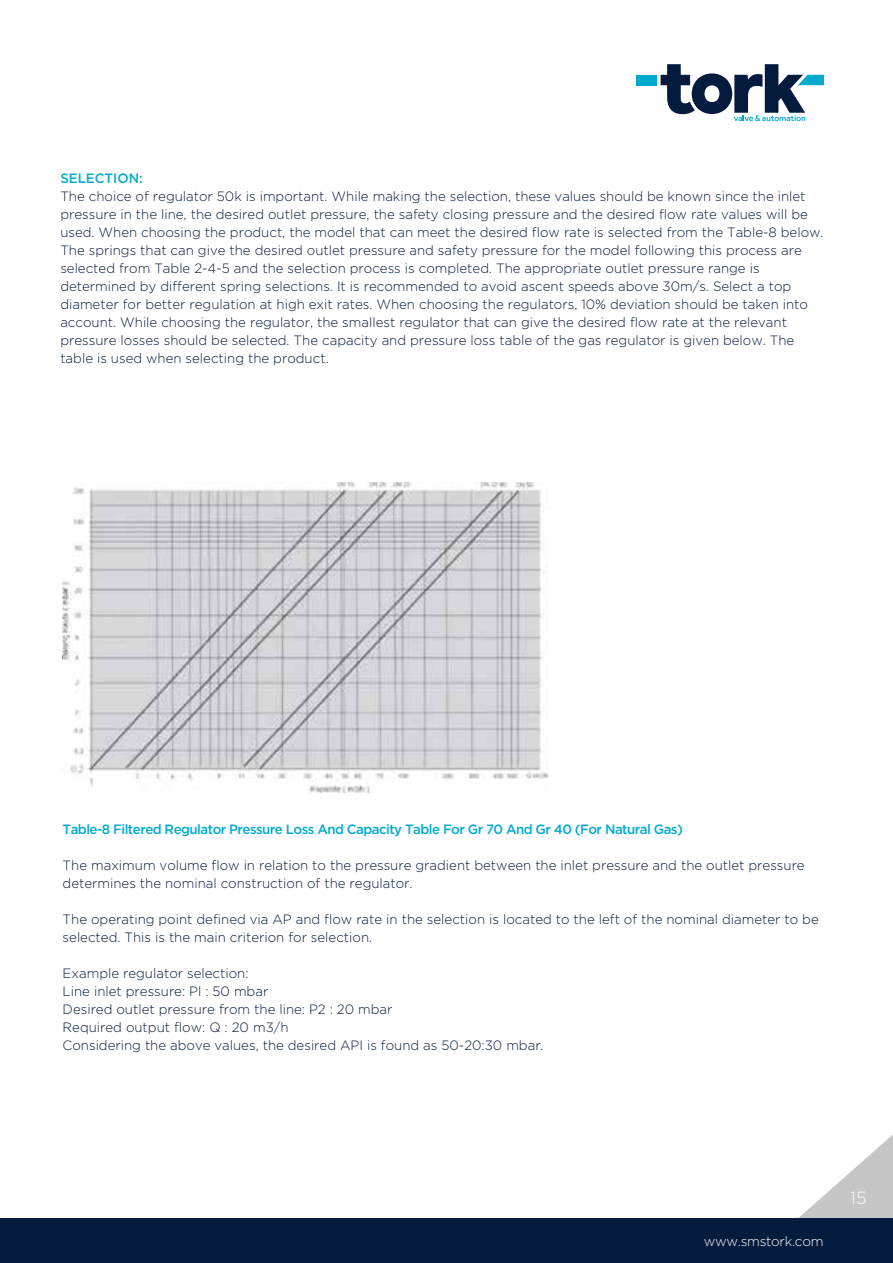
<style>
.page{position:relative;width:893px;height:1263px;background:#fff}
.page>*{position:absolute;margin:0;border:0;box-sizing:border-box;transform-origin:0 0}
.t1{font:300 17.7px "Gotham HTF";color:#fdfefd}
.t2{font:300 13.5px/18px "Gotham HTF";color:#051b3e}
.t3{font:500 13.5px "Gotham HTF";letter-spacing:-.04em;color:#00abcd}
.t4{font:300 13.5px "Gotham";letter-spacing:-.02em;color:#fff}
.t5{font:500 13.5px "Gotham HTF";color:#00abcd}
</style>
<div class="page">
<img style="left:62px;top:483px;width:486px;height:310px">
<svg style="left:748px;top:1134px;width:145px;height:85px"></svg>
<div style="left:0;top:1219px;width:893px;height:44px;background:#051b3e"></div>
<svg style="left:661px;top:64px;width:163px;height:57px"></svg>
<div style="left:636px;top:75px;width:21px;height:10px;background:#00abcd"></div>
<p class="t5" style="left:60px;top:170px;width:84px">SELECTION:</p>
<p class="t2" style="left:60px;top:187px;width:765px">The choice of regulator 50k is important. While making the selection, these values should be known since the inlet pressure in the line, the desired outlet pressure, the safety closing pressure and the desired flow rate values will be used. When choosing the product, the model that can meet the desired flow rate is selected from the Table-8 below.<br>The springs that can give the desired outlet pressure and safety pressure for the model following this process are selected from Table 2-4-5 and the selection process is completed. The appropriate outlet pressure range is determined by different spring selections. It is recommended to avoid ascent speeds above 30m/s. Select a top diameter for better regulation at high exit rates. When choosing the regulators, 10% deviation should be taken into account. While choosing the regulator, the smallest regulator that can give the desired flow rate at the relevant pressure losses should be selected. The capacity and pressure loss table of the gas regulator is given below. The table is used when selecting the product.</p>
<p class="t3" style="left:63px;top:822px;width:622px">Table-8 Filtered Regulator Pressure Loss And Capacity Table For Gr 70 And Gr 40 (For Natural Gas)</p>
<p class="t2" style="left:63px;top:856px;width:744px">The maximum volume flow in relation to the pressure gradient between the inlet pressure and the outlet pressure determines the nominal construction of the regulator.</p>
<p class="t2" style="left:63px;top:910px;width:758px">The operating point defined via AP and flow rate in the selection is located to the left of the nominal diameter to be selected. This is the main criterion for selection.</p>
<p class="t2" style="left:63px;top:964px;width:483px">Example regulator selection:<br>Line inlet pressure: Pl : 50 mbar<br>Desired outlet pressure from the line: P2 : 20 mbar<br>Required output flow: Q : 20 m3/h<br>Considering the above values, the desired API is found as 50-20:30 mbar.</p>
<p class="t4" style="left:704px;top:1232px;width:121px">www.smstork.com</p>
<h1 class="t1" style="left:850px;top:1187px;width:18px">15</h1>
</div>
